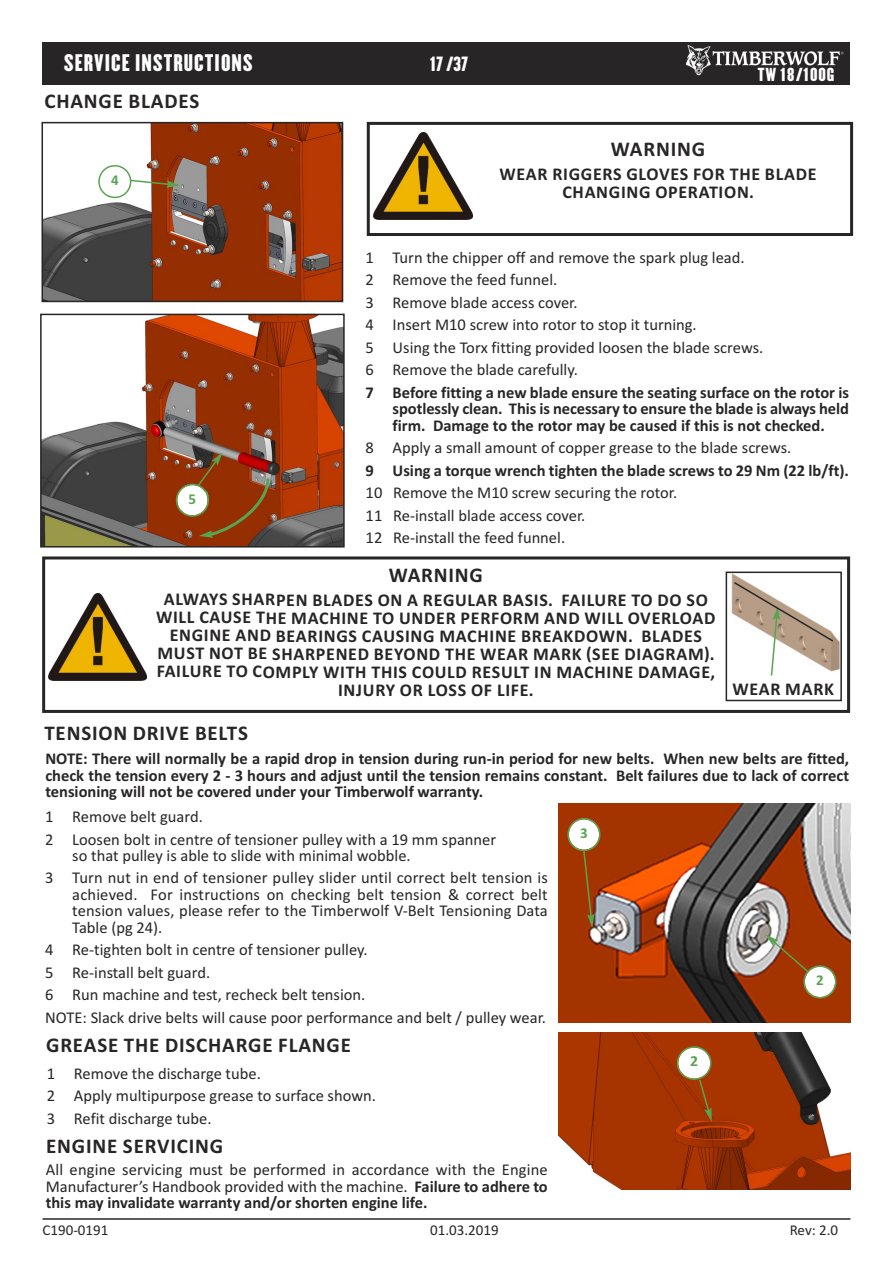
<style>
.page{position:relative;width:893px;height:1263px;background:#fff}
.page>*{position:absolute;margin:0;border:0;box-sizing:border-box;transform-origin:0 0}
.t1{font:700 21px "Calibri";letter-spacing:.04em;color:#272526}
.t2{font:21px "Champion HTF Lightweight";letter-spacing:.05em;color:#fff}
.t3{font:700 18px/18px "Calibri";letter-spacing:.04em;color:#272526;text-align:center}
.t4{font:18px "Champion HTF Lightweight";color:#fff}
.t5{font:16.5px/22.5px "Calibri";color:#272526}
.t6{font:700 16.5px/16.5px "Calibri";color:#272526;text-align:justify}
.t7{font:16.5px "Champion HTF Lightweight";letter-spacing:.05em;color:#fff}
.t8{font:700 15.3px "Calibri";color:#58a551}
.t9{font:15px "Calibri";color:#272526}
.t10{font:700 15px "Calibri";color:#58a551}
.t11{font:700 15px "Calibri";color:#59a551}
.s1{font-weight:700}
</style>
<div class="page">
<div style="left:43px;top:43px;width:807px;height:42px;background:#272526"></div>
<img style="left:682px;top:42px;width:163px;height:34px">
<hr style="left:43px;top:1218px;width:807px;height:2px;background:#272526">
<div style="left:367px;top:122px;width:486px;height:114px;border:3px solid #272526"></div>
<img style="left:374px;top:133px;width:99px;height:86px">
<div style="left:42px;top:556px;width:808px;height:157px;border:3px solid #272526"></div>
<img style="left:48px;top:593px;width:99px;height:87px">
<img style="left:731px;top:575px;width:108px;height:96px">
<div style="left:726px;top:572px;width:116px;height:129px;border:2px solid #272526"></div>
<svg style="left:732px;top:581px;width:103px;height:95px"></svg>
<img style="left:45px;top:125px;width:295px;height:174px">
<div style="left:42px;top:122px;width:301px;height:180px;border:2px solid #272526"></div>
<img style="left:43px;top:317px;width:299px;height:227px">
<div style="left:40px;top:314px;width:305px;height:233px;border:2px solid #272526"></div>
<svg style="left:98px;top:165px;width:82px;height:33px"></svg>
<svg style="left:176px;top:452px;width:95px;height:86px;background:#964e2b"></svg>
<img style="left:558px;top:804px;width:292px;height:219px">
<svg style="left:765px;top:934px;width:71px;height:64px"></svg>
<svg style="left:567px;top:818px;width:34px;height:110px"></svg>
<img style="left:558px;top:1032px;width:292px;height:157px">
<svg style="left:677px;top:1046px;width:35px;height:76px"></svg>
<p class="t2" style="left:64px;top:55px;width:190px">SERVICE INSTRUCTIONS</p>
<p class="t4" style="left:430px;top:56px;width:40px">17 /37</p>
<p class="t1" style="left:44px;top:94px;width:156px">CHANGE BLADES</p>
<p class="t10" style="left:111px;top:175px;width:9px">4</p>
<p class="t7" style="left:758px;top:68px;width:78px">TW 18/100G</p>
<p class="t1" style="left:611px;top:141px;width:96px">WARNING</p>
<p class="t3" style="left:500px;top:166px;width:318px">WEAR RIGGERS GLOVES FOR THE BLADE<br>CHANGING OPERATION.</p>
<p class="t11" style="left:189px;top:493px;width:9px">5</p>
<p class="t5" style="left:366px;top:248px;width:399px">1 Turn the chipper off and remove the spark plug lead.<br>2 Remove the feed funnel.<br>3 Remove blade access cover.<br>4 Insert M10 screw into rotor to stop it turning.<br>5 Using the Torx fitting provided loosen the blade screws.<br>6 Remove the blade carefully.</p>
<p class="t6" style="left:393px;top:385px;width:458px;text-indent:-27px">7 Before fitting a new blade ensure the seating surface on the rotor is spotlessly clean. This is necessary to ensure the blade is always held firm. Damage to the rotor may be caused if this is not checked.</p>
<p class="t5" style="left:366px;top:438px;width:427px">8 Apply a small amount of copper grease to the blade screws.</p>
<p class="t6" style="left:366px;top:463px;width:485px">9 Using a torque wrench tighten the blade screws to 29 Nm (22 lb/ft).</p>
<p class="t5" style="left:366px;top:483px;width:313px">10 Remove the M10 screw securing the rotor.<br>11 Re-install blade access cover.<br>12 Re-install the feed funnel.</p>
<p class="t1" style="left:389px;top:567px;width:96px">WARNING</p>
<p class="t3" style="left:156px;top:592px;width:561px">ALWAYS SHARPEN BLADES ON A REGULAR BASIS. FAILURE TO DO SO WILL CAUSE THE MACHINE TO UNDER PERFORM AND WILL OVERLOAD ENGINE AND BEARINGS CAUSING MACHINE BREAKDOWN. BLADES MUST NOT BE SHARPENED BEYOND THE WEAR MARK (SEE DIAGRAM).<br>FAILURE TO COMPLY WITH THIS COULD RESULT IN MACHINE DAMAGE, INJURY OR LOSS OF LIFE.</p>
<p class="t3" style="left:732px;top:682px;width:103px">WEAR MARK</p>
<p class="t1" style="left:44px;top:726px;width:205px">TENSION DRIVE BELTS</p>
<p class="t6" style="left:45px;top:752px;width:805px">NOTE: There will normally be a rapid drop in tension during run-in period for new belts. When new belts are fitted, check the tension every 2 - 3 hours and adjust until the tension remains constant. Belt failures due to lack of correct tensioning will not be covered under your Timberwolf warranty.</p>
<p class="t5" style="left:45px;top:807px;width:452px">1 Remove belt guard.<br>2 Loosen bolt in centre of tensioner pulley with a 19 mm spanner</p>
<p class="t5" style="left:45px;top:846px;width:504px;text-indent:27px">so that pulley is able to slide with minimal wobble.<br>3 Turn nut in end of tensioner pulley slider until correct belt tension is</p>
<p class="t5" style="left:72px;top:887px;width:477px;line-height:16.5px;text-align:justify">achieved. For instructions on checking belt tension &amp; correct belt tension values, please refer to the Timberwolf V-Belt Tensioning Data Table (pg 24).</p>
<p class="t5" style="left:45px;top:940px;width:502px">4 Re-tighten bolt in centre of tensioner pulley.<br>5 Re-install belt guard.<br>6 Run machine and test, recheck belt tension.<br>NOTE: Slack drive belts will cause poor performance and belt / pulley wear.</p>
<p class="t1" style="left:46px;top:1038px;width:306px">GREASE THE DISCHARGE FLANGE</p>
<p class="t5" style="left:47px;top:1063px;width:331px">1 Remove the discharge tube.<br>2 Apply multipurpose grease to surface shown.<br>3 Refit discharge tube.</p>
<p class="t1" style="left:46px;top:1138px;width:179px">ENGINE SERVICING</p>
<p class="t5" style="left:46px;top:1163px;width:504px;line-height:16.5px;text-align:justify">All engine servicing must be performed in accordance with the Engine Manufacturer’s Handbook provided with the machine. <span class="s1">Failure to adhere to this may invalidate warranty and/or shorten engine life.</span></p>
<p class="t10" style="left:580px;top:828px;width:9px">3</p>
<p class="t8" style="left:690px;top:1055px;width:10px">2</p>
<p class="t10" style="left:816px;top:975px;width:9px">2</p>
<p class="t9" style="left:43px;top:1224px;width:67px">C190-0191</p>
<p class="t9" style="left:430px;top:1224px;width:70px">01.03.2019</p>
<p class="t9" style="left:790px;top:1224px;width:50px">Rev: 2.0</p>
</div>
